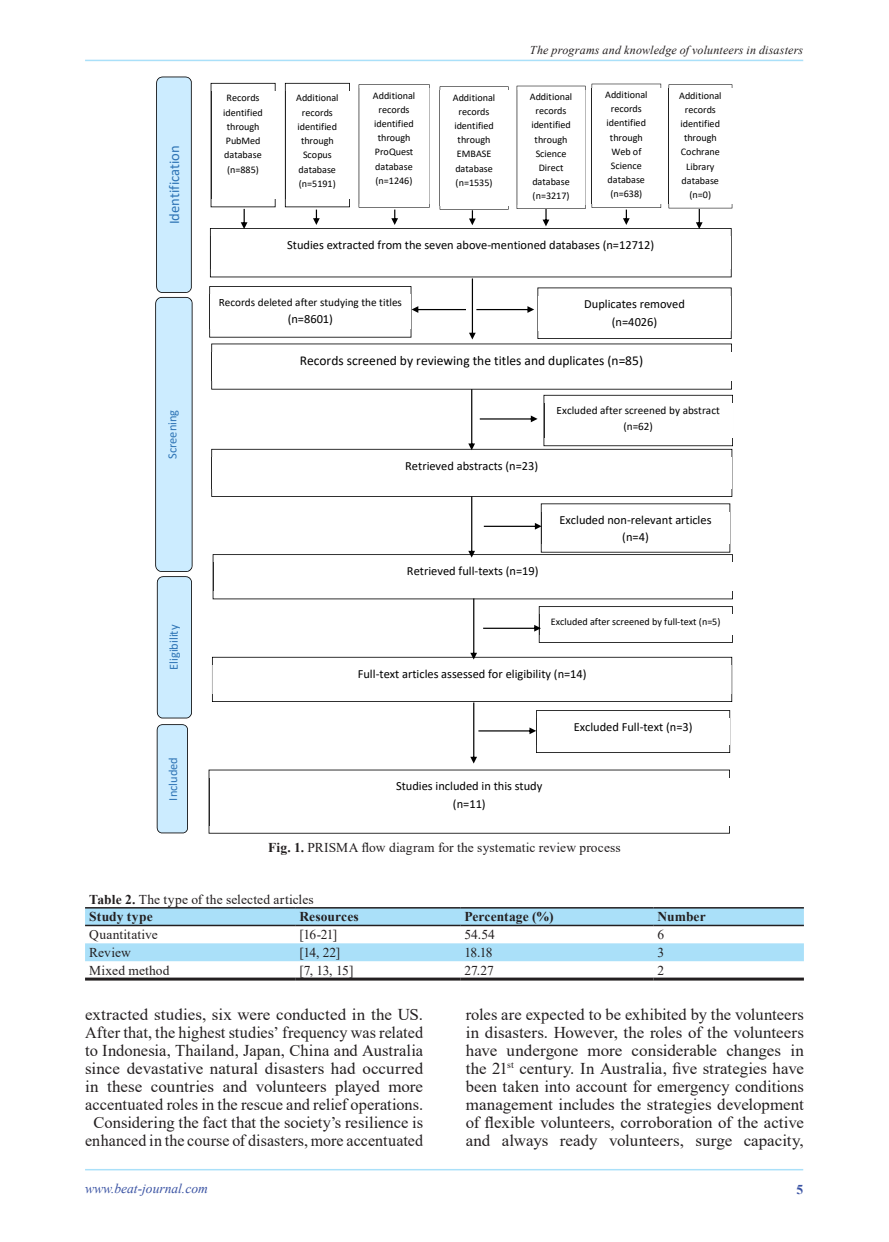
<style>
.page{position:relative;width:889px;height:1242px;background:#fff}
.page>*{position:absolute;margin:0;border:0;box-sizing:border-box;transform-origin:0 0}
.t1{font:16.5px/18px "Times New Roman";letter-spacing:.005em;color:#231f20;text-align:center}
.t2{font:14.55px "Calibri";color:#2e74b5}
.t3{font:13.5px/17.7px "Times New Roman";letter-spacing:.005em;color:#231f20}
.t4{font:13.5px "Calibri";color:#000}
.t5{font:700 13.5px "Times New Roman";letter-spacing:.005em;color:#231f20}
.t6{font:italic 13.5px "Times New Roman";color:#3a53a3}
.t7{font:700 13.5px "Times New Roman";color:#3a53a3}
.t8{font:12.45px/17.5px "Calibri";color:#000;text-align:center}
.t9{font:12.45px "Calibri";color:#2e74b5}
.t10{font:italic 12px "Times New Roman";letter-spacing:.015em;color:#231f20}
.t11{font:11.25px/15.8px "Calibri";color:#000;text-align:center}
.t12{font:10.2px/14.2px "Calibri";color:#000;text-align:center}
.s1{font-weight:700}
</style>
<div class="page">
<hr style="left:85px;top:1169px;width:718px;height:1px;background:#aae0f9">
<hr style="left:85px;top:60px;width:718px;height:1px;background:#aae0f9">
<svg style="left:209px;top:769px;width:521px;height:64px"></svg>
<img style="left:209px;top:778px;width:520px;height:47px">
<svg style="left:157px;top:724px;width:31px;height:109px"></svg>
<div style="left:159px;top:730px;width:27px;height:97px;background:#ccecff"></div>
<svg style="left:155px;top:77px;width:37px;height:641px"></svg>
<div style="left:159px;top:582px;width:31px;height:130px;background:#ccecff"></div>
<svg style="left:209px;top:83px;width:524px;height:680px"></svg>
<img style="left:517px;top:90px;width:68px;height:115px">
<svg style="left:85px;top:908px;width:719px;height:53px"></svg>
<hr style="left:85px;top:907px;width:210px;height:1px;background:#231f20">
<hr style="left:295px;top:907px;width:165px;height:1px;background:#231f20">
<hr style="left:460px;top:907px;width:193px;height:1px;background:#231f20">
<hr style="left:653px;top:907px;width:151px;height:1px;background:#231f20">
<hr style="left:85px;top:924px;width:210px;height:2px;background:#231f20">
<hr style="left:295px;top:924px;width:165px;height:2px;background:#231f20">
<hr style="left:460px;top:924px;width:193px;height:2px;background:#231f20">
<hr style="left:653px;top:924px;width:151px;height:2px;background:#231f20">
<hr style="left:85px;top:977px;width:210px;height:3px;background:#231f20">
<hr style="left:295px;top:977px;width:165px;height:3px;background:#231f20">
<hr style="left:460px;top:977px;width:193px;height:3px;background:#231f20">
<hr style="left:653px;top:977px;width:151px;height:3px;background:#231f20">
<p class="t2" style="left:164px;top:224px;width:81px;rotate:-90deg">Identification</p>
<p class="t9" style="left:164px;top:459px;width:51px;rotate:-90deg">Screening</p>
<p class="t9" style="left:165px;top:670px;width:47px;rotate:-90deg">Eligibility</p>
<p class="t9" style="left:164px;top:800px;width:45px;rotate:-90deg">Included</p>
<p class="t12" style="left:223px;top:91px;width:41px">Records identified through<br>PubMed database (n=885)</p>
<p class="t12" style="left:296px;top:91px;width:44px">Additional records identified through<br>Scopus database (n=5191)</p>
<p class="t10" style="left:530px;top:42px;width:275px">The programs and knowledge of volunteers in disasters</p>
<p class="t12" style="left:373px;top:88px;width:44px">Additional records identified through<br>ProQuest database (n=1246)</p>
<p class="t12" style="left:453px;top:90px;width:44px">Additional records identified through<br>EMBASE database (n=1535)</p>
<p class="t12" style="left:605px;top:87px;width:44px">Additional records identified through<br>Web of<br>Science database (n=638)</p>
<p class="t12" style="left:679px;top:88px;width:44px">Additional records identified through<br>Cochrane<br>Library database (n=0)</p>
<p class="t12" style="left:530px;top:89px;width:44px">Additional records identified through<br>Science<br>Direct database (n=3217)</p>
<p class="t8" style="left:287px;top:235px;width:368px">Studies extracted from the seven above-mentioned databases (n=12712)</p>
<p class="t11" style="left:219px;top:294px;width:185px">Records deleted after studying the titles</p>
<p class="t8" style="left:288px;top:309px;width:47px">(n=8601)</p>
<p class="t8" style="left:584px;top:295px;width:102px">Duplicates removed (n=4026)</p>
<p class="t4" style="left:300px;top:351px;width:345px">Records screened by reviewing the titles and duplicates (n=85)</p>
<p class="t8" style="left:405px;top:456px;width:134px">Retrieved abstracts (n=23)</p>
<p class="t11" style="left:556px;top:402px;width:165px">Excluded after screened by abstract (n=62)</p>
<p class="t8" style="left:407px;top:561px;width:133px">Retrieved full-texts (n=19)</p>
<p class="t8" style="left:559px;top:511px;width:154px">Excluded non-relevant articles (n=4)</p>
<p class="t12" style="left:551px;top:614px;width:171px">Excluded after screened by full-text (n=5)</p>
<p class="t8" style="left:358px;top:664px;width:230px">Full-text articles assessed for eligibility (n=14)</p>
<p class="t8" style="left:396px;top:777px;width:148px">Studies included in this study (n=11)</p>
<p class="t8" style="left:574px;top:717px;width:120px">Excluded Full-text (n=3)</p>
<p class="t3" style="left:268px;top:837px;width:354px"><span class="s1">Fig. 1.</span> PRISMA flow diagram for the systematic review process</p>
<p class="t3" style="left:89px;top:889px;width:226px"><span class="s1">Table 2.</span> The type of the selected articles<br><span class="s1">Study type</span></p>
<p class="t5" style="left:299px;top:907px;width:61px">Resources</p>
<p class="t5" style="left:464px;top:907px;width:90px">Percentage (%)</p>
<p class="t5" style="left:657px;top:907px;width:50px">Number</p>
<p class="t3" style="left:89px;top:925px;width:70px">Quantitative</p>
<p class="t3" style="left:299px;top:925px;width:39px">[16-21]</p>
<p class="t3" style="left:464px;top:925px;width:32px">54.54</p>
<p class="t3" style="left:657px;top:925px;width:8px">6</p>
<p class="t3" style="left:89px;top:943px;width:43px">Review</p>
<p class="t3" style="left:299px;top:943px;width:43px">[14, 22]</p>
<p class="t3" style="left:464px;top:943px;width:30px">18.18</p>
<p class="t3" style="left:657px;top:943px;width:8px">3</p>
<p class="t3" style="left:89px;top:961px;width:82px">Mixed method</p>
<p class="t3" style="left:299px;top:961px;width:56px">[7, 13, 15]</p>
<p class="t3" style="left:464px;top:961px;width:31px">27.27</p>
<p class="t3" style="left:657px;top:961px;width:8px">2</p>
<p class="t1" style="left:85px;top:1004px;width:340px">extracted studies, six were conducted in the US.<br>After that, the highest studies’ frequency was related to Indonesia, Thailand, Japan, China and Australia since devastative natural disasters had occurred in these countries and volunteers played more accentuated roles in the rescue and relief operations.<br>Considering the fact that the society’s resilience is enhanced in the course of disasters, more accentuated</p>
<p class="t1" style="left:466px;top:1004px;width:340px;text-align:justify">roles are expected to be exhibited by the volunteers in disasters. However, the roles of the volunteers have undergone more considerable changes in the 21<sup>st</sup> century. In Australia, five strategies have been taken into account for emergency conditions management includes the strategies development of flexible volunteers, corroboration of the active and always ready volunteers, surge capacity,</p>
<p class="t6" style="left:85px;top:1179px;width:124px">www.beat-journal.com</p>
<p class="t7" style="left:796px;top:1179px;width:8px">5</p>
</div>
